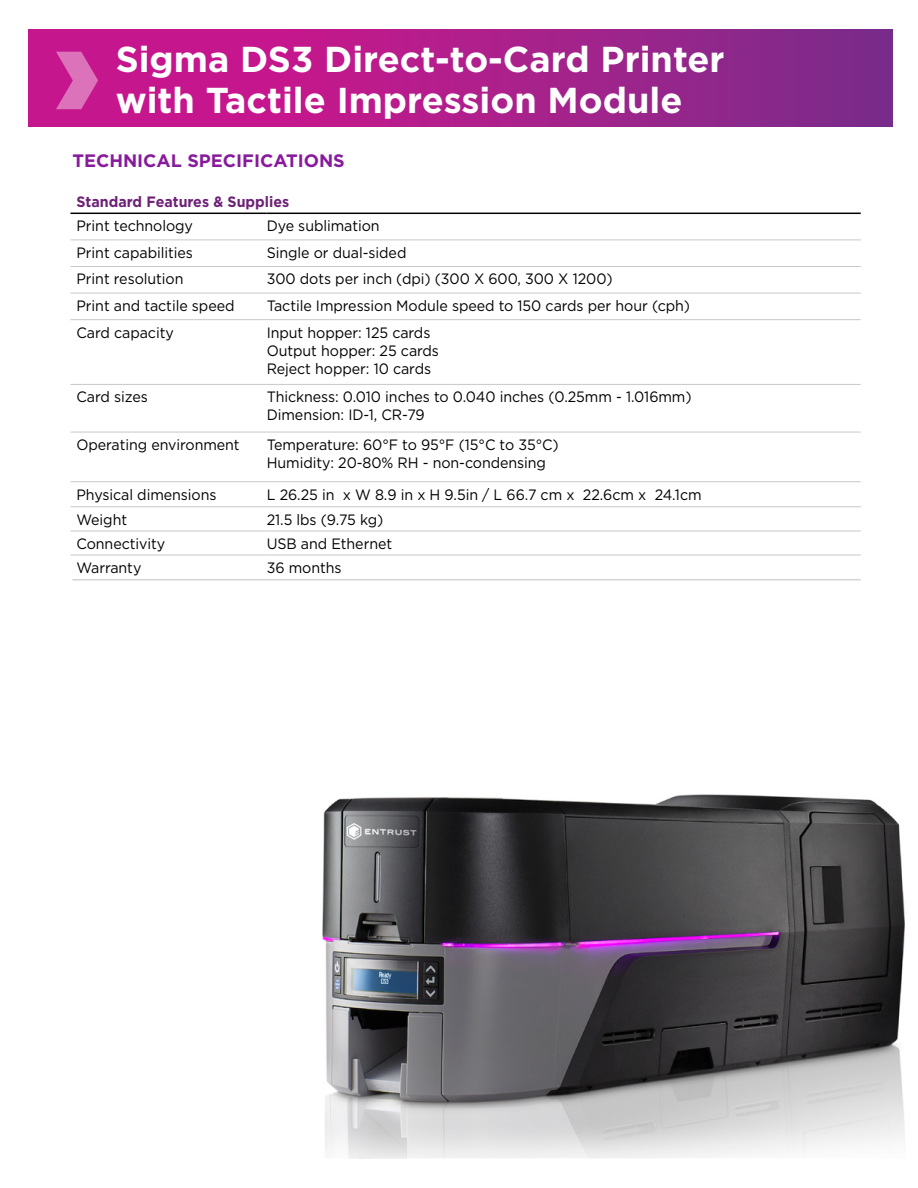
<style>
.page{position:relative;width:918px;height:1188px;background:#fff}
.page>*{position:absolute;margin:0;border:0;box-sizing:border-box;transform-origin:0 0}
.t1{font:700 36px/40.5px "Gotham";color:#fff}
.t2{font:700 18px "Gotham";color:#881b9c}
.t3{font:15px/18px "Gotham";letter-spacing:-.005em;color:#000;scale:.95 1}
.t4{font:700 15px "Gotham";color:#6e2277;scale:.95 1}
</style>
<div class="page">
<hr style="left:70px;top:555px;width:197px;height:1px;background:#c7c8ca">
<hr style="left:267px;top:555px;width:594px;height:1px;background:#c7c8ca">
<hr style="left:70px;top:240px;width:197px;height:1px;background:#c7c8ca">
<hr style="left:267px;top:240px;width:594px;height:1px;background:#c7c8ca">
<hr style="left:70px;top:266px;width:197px;height:1px;background:#c7c8ca">
<hr style="left:267px;top:266px;width:594px;height:1px;background:#c7c8ca">
<hr style="left:70px;top:293px;width:197px;height:1px;background:#c7c8ca">
<hr style="left:267px;top:293px;width:594px;height:1px;background:#c7c8ca">
<hr style="left:70px;top:213px;width:197px;height:1px;background:#000">
<hr style="left:267px;top:213px;width:594px;height:1px;background:#000">
<hr style="left:70px;top:319px;width:197px;height:1px;background:#c7c8ca">
<hr style="left:267px;top:319px;width:594px;height:1px;background:#c7c8ca">
<hr style="left:70px;top:384px;width:197px;height:1px;background:#c7c8ca">
<hr style="left:267px;top:384px;width:594px;height:1px;background:#c7c8ca">
<hr style="left:70px;top:432px;width:197px;height:1px;background:#c7c8ca">
<hr style="left:267px;top:432px;width:594px;height:1px;background:#c7c8ca">
<hr style="left:70px;top:481px;width:197px;height:1px;background:#c7c8ca">
<hr style="left:267px;top:481px;width:594px;height:1px;background:#c7c8ca">
<hr style="left:70px;top:506px;width:197px;height:1px;background:#c7c8ca">
<hr style="left:267px;top:506px;width:594px;height:1px;background:#c7c8ca">
<hr style="left:70px;top:531px;width:197px;height:1px;background:#c7c8ca">
<hr style="left:267px;top:531px;width:594px;height:1px;background:#c7c8ca">
<hr style="left:72px;top:580px;width:789px;height:1px;background:#000">
<img style="left:322px;top:794px;width:583px;height:365px">
<svg style="left:29px;top:29px;width:864px;height:98px;background:#aa1f8b"></svg>
<svg style="left:56px;top:52px;width:42px;height:57px;background:#d34da8"></svg>
<h1 class="t1" style="left:116px;top:39px;width:610px">Sigma DS3 Direct-to-Card Printer with Tactile Impression Module</h1>
<p class="t2" style="left:72px;top:148px;width:274px">TECHNICAL SPECIFICATIONS</p>
<p class="t4" style="left:76px;top:192px;width:226px">Standard Features &amp; Supplies</p>
<p class="t3" style="left:76px;top:217px;width:124px">Print technology</p>
<p class="t3" style="left:267px;top:217px;width:120px">Dye sublimation</p>
<p class="t3" style="left:76px;top:243px;width:124px">Print capabilities</p>
<p class="t3" style="left:267px;top:243px;width:149px">Single or dual-sided</p>
<p class="t3" style="left:76px;top:270px;width:114px">Print resolution</p>
<p class="t3" style="left:267px;top:270px;width:366px">300 dots per inch (dpi) (300 X 600, 300 X 1200)</p>
<p class="t3" style="left:76px;top:296px;width:168px">Print and tactile speed</p>
<p class="t3" style="left:267px;top:296px;width:447px">Tactile Impression Module speed to 150 cards per hour (cph)</p>
<p class="t3" style="left:76px;top:323px;width:104px">Card capacity</p>
<p class="t3" style="left:267px;top:323px;width:183px">Input hopper: 125 cards<br>Output hopper: 25 cards<br>Reject hopper: 10 cards</p>
<p class="t3" style="left:76px;top:388px;width:77px">Card sizes</p>
<p class="t3" style="left:267px;top:388px;width:449px">Thickness: 0.010 inches to 0.040 inches (0.25mm - 1.016mm)<br>Dimension: ID-1, CR-79</p>
<p class="t3" style="left:76px;top:435px;width:173px">Operating environment</p>
<p class="t3" style="left:267px;top:435px;width:309px">Temperature: 60°F to 95°F (15°C to 35°C)<br>Humidity: 20-80% RH - non-condensing</p>
<p class="t3" style="left:76px;top:485px;width:149px">Physical dimensions</p>
<p class="t3" style="left:267px;top:485px;width:459px">L 26.25 in x W 8.9 in x H 9.5in / L 66.7 cm x 22.6cm x 24.1cm</p>
<p class="t3" style="left:76px;top:510px;width:55px">Weight</p>
<p class="t3" style="left:267px;top:510px;width:124px">21.5 lbs (9.75 kg)</p>
<p class="t3" style="left:76px;top:534px;width:95px">Connectivity</p>
<p class="t3" style="left:267px;top:534px;width:134px">USB and Ethernet</p>
<p class="t3" style="left:76px;top:558px;width:70px">Warranty</p>
<p class="t3" style="left:267px;top:558px;width:80px">36 months</p>
</div>
